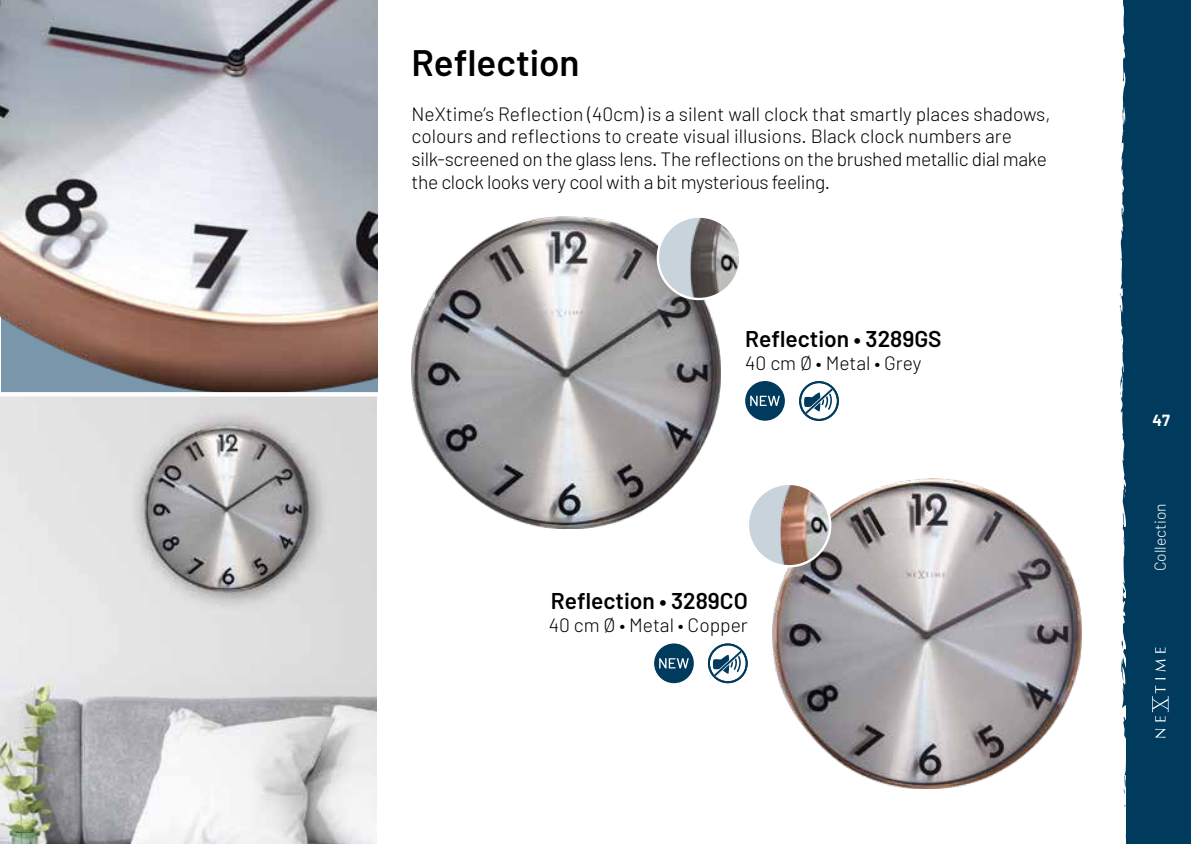
<style>
.page{position:relative;width:1191px;height:844px;background:#fff}
.page>*{position:absolute;margin:0;border:0;box-sizing:border-box;transform-origin:0 0}
.t1{font:600 36.75px "Barlow";color:#000}
.t2{font:600 22.75px "Barlow";color:#000}
.t3{font:300 19.25px/22.8px "Barlow";color:#000}
.t4{font:300 15.75px "Barlow";color:#fff}
.t5{font:700 15.75px "Barlow";color:#fff}
</style>
<div class="page">
<div style="left:1126px;top:0;width:65px;height:843px;background:#003a5d"></div>
<svg style="left:1119px;top:0;width:14px;height:844px"></svg>
<svg style="left:1152px;top:685px;width:17px;height:53px"></svg>
<svg style="left:1155px;top:647px;width:11px;height:32px"></svg>
<img style="left:772px;top:478px;width:309px;height:310px">
<img style="left:0;top:0;width:377px;height:843px">
<svg style="left:0;top:392px;width:378px;height:4px"></svg>
<img style="left:411px;top:216px;width:309px;height:312px">
<svg style="left:799px;top:381px;width:40px;height:40px"></svg>
<div style="left:745px;top:381px;width:40px;height:39px;background:#003a5d;border-radius:50%"></div>
<svg style="left:750px;top:395px;width:30px;height:11px"></svg>
<svg style="left:708px;top:643px;width:39px;height:40px"></svg>
<div style="left:654px;top:643px;width:40px;height:40px;background:#003a5d;border-radius:50%"></div>
<svg style="left:659px;top:658px;width:30px;height:10px"></svg>
<div style="left:658px;top:216px;width:82px;height:83px;background:#c8d3dc;border-radius:50%"></div>
<img style="left:690px;top:216px;width:48px;height:83px">
<div style="left:656px;top:215px;width:85px;height:85px;border:2px solid #fff;border-radius:50%"></div>
<div style="left:748px;top:483px;width:82px;height:83px;background:#c8d3dc;border-radius:50%"></div>
<img style="left:780px;top:483px;width:50px;height:83px">
<div style="left:746px;top:482px;width:85px;height:85px;border:2px solid #fff;border-radius:50%"></div>
<h1 class="t1" style="left:411px;top:39px;width:169px">Reflection</h1>
<p class="t3" style="left:411px;top:102px;width:640px">NeXtime’s Reflection (40cm) is a silent wall clock that smartly places shadows, colours and reflections to create visual illusions. Black clock numbers are silk-screened on the glass lens. The reflections on the brushed metallic dial make the clock looks very cool with a bit mysterious feeling.</p>
<p class="t2" style="left:745px;top:324px;width:198px">Reflection • 3289GS</p>
<p class="t3" style="left:745px;top:351px;width:178px">40 cm Ø • Metal • Grey</p>
<p class="t2" style="left:551px;top:586px;width:198px">Reflection • 3289CO</p>
<p class="t3" style="left:549px;top:613px;width:201px">40 cm Ø • Metal • Copper</p>
<p class="t5" style="left:1152px;top:410px;width:19px">47</p>
<p class="t4" style="left:1150px;top:571px;width:70px;rotate:-90deg">Collection</p>
</div>
